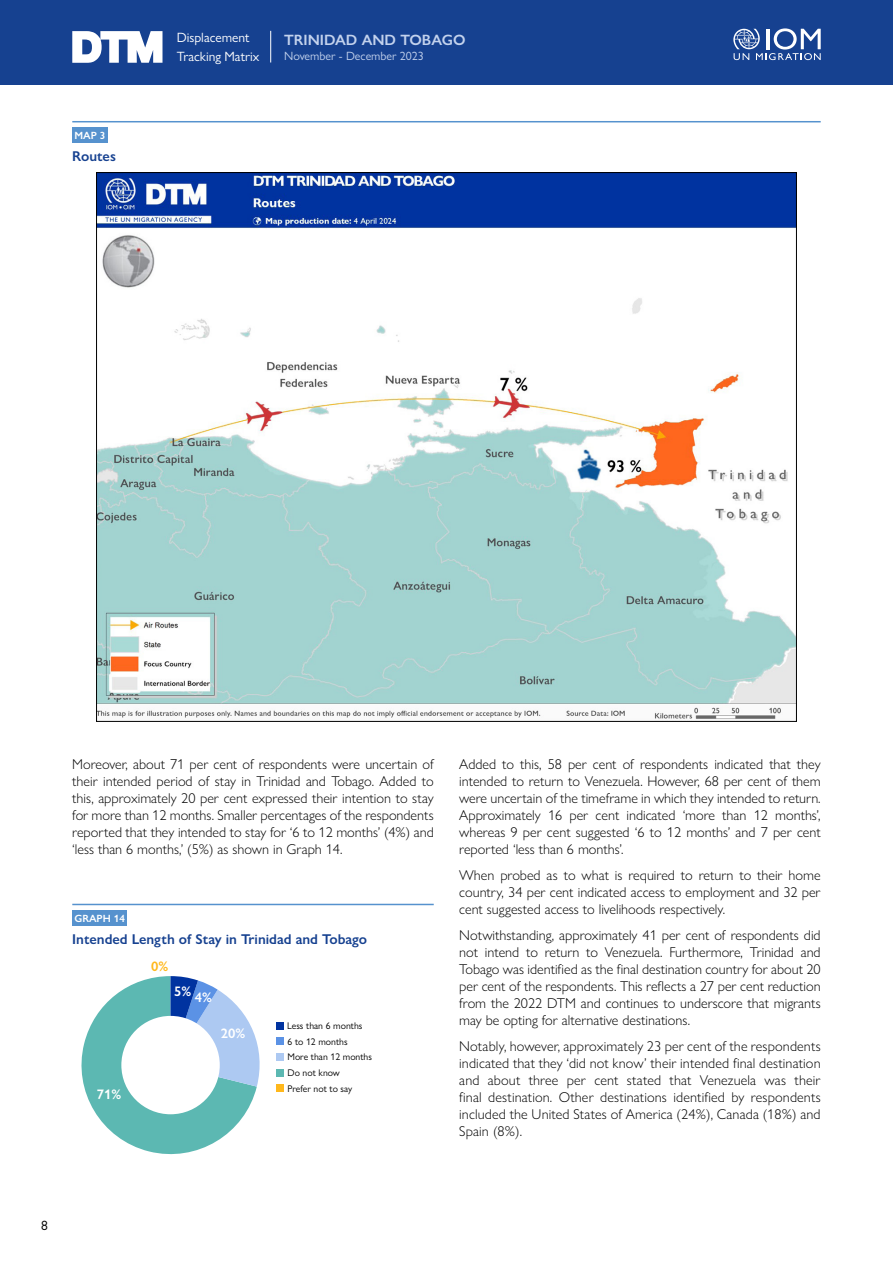
<style>
.page{position:relative;width:893px;height:1263px;background:#fff}
.page>*{position:absolute;margin:0;border:0;box-sizing:border-box;transform-origin:0 0}
.t1{font:600 15px "Gill Sans Nova";color:#c3d2ed}
.t2{font:300 14.25px/17.1px "Gill Sans Nova";color:#000;text-align:justify}
.t3{font:600 14.25px "Gill Sans Nova";color:#164190}
.t4{font:600 13.8px "Gill Sans Nova";color:#fff}
.t5{font:600 13.8px "Gill Sans Nova";color:#ffb81c}
.t6{font:13.5px/18.6px "Gill Sans Nova";color:#fff}
.t7{font:13.5px "Gill Sans Nova";color:#000}
.t8{font:12px "Gill Sans Nova";color:#c3d2ed}
.t9{font:600 10.5px "Gill Sans Nova";color:#fff}
.t10{font:9.75px/15.8px "Gill Sans Nova";color:#000}
</style>
<div class="page">
<div style="left:0;top:0;width:893px;height:85px;background:#164190"></div>
<hr style="left:270px;top:31px;width:1px;height:32px;background:#fff">
<svg style="left:72px;top:31px;width:90px;height:32px"></svg>
<svg style="left:733px;top:28px;width:88px;height:32px"></svg>
<div style="left:72px;top:128px;width:35px;height:15px;background:#5692ce"></div>
<hr style="left:72px;top:121px;width:749px;height:1px;background:#5692ce">
<img style="left:98px;top:174px;width:697px;height:546px">
<div style="left:72px;top:910px;width:55px;height:16px;background:#5692ce"></div>
<hr style="left:72px;top:904px;width:362px;height:1px;background:#5692ce">
<svg style="left:81px;top:976px;width:179px;height:179px"></svg>
<div style="left:121px;top:1016px;width:99px;height:98px;background:#fff;border-radius:50%"></div>
<div style="left:276px;top:1053px;width:7px;height:7px;background:#adc9f2"></div>
<div style="left:276px;top:1069px;width:7px;height:7px;background:#5cb8b2"></div>
<div style="left:276px;top:1085px;width:7px;height:7px;background:#ffb81c"></div>
<div style="left:276px;top:1037px;width:7px;height:8px;background:#5b92e5"></div>
<div style="left:276px;top:1022px;width:7px;height:7px;background:#0033a0"></div>
<p class="t9" style="left:74px;top:129px;width:32px">MAP 3</p>
<p class="t3" style="left:72px;top:147px;width:45px">Routes</p>
<p class="t6" style="left:177px;top:28px;width:84px">Displacement<br>Tracking Matrix</p>
<p class="t1" style="left:284px;top:31px;width:183px">TRINIDAD AND TOBAGO</p>
<p class="t8" style="left:284px;top:48px;width:141px">November - December 2023</p>
<p class="t2" style="left:72px;top:755px;width:363px">Moreover, about 71 per cent of respondents were uncertain of their intended period of stay in Trinidad and Tobago. Added to this, approximately 20 per cent expressed their intention to stay for more than 12 months. Smaller percentages of the respondents reported that they intended to stay for ‘6 to 12 months’ (4%) and ‘less than 6 months,’ (5%) as shown in Graph 14.</p>
<p class="t9" style="left:74px;top:912px;width:52px">GRAPH 14</p>
<p class="t3" style="left:72px;top:930px;width:296px">Intended Length of Stay in Trinidad and Tobago</p>
<p class="t5" style="left:151px;top:957px;width:19px">0%</p>
<p class="t4" style="left:97px;top:1086px;width:26px">71%</p>
<p class="t4" style="left:174px;top:985px;width:39px">5% 4%</p>
<p class="t4" style="left:221px;top:1025px;width:26px">20%</p>
<p class="t10" style="left:287px;top:1017px;width:86px">Less than 6 months<br>6 to 12 months<br>More than 12 months<br>Do not know<br>Prefer not to say</p>
<p class="t2" style="left:459px;top:755px;width:363px">Added to this, 58 per cent of respondents indicated that they intended to return to Venezuela. However, 68 per cent of them were uncertain of the timeframe in which they intended to return.<br>Approximately 16 per cent indicated ‘more than 12 months’, whereas 9 per cent suggested ‘6 to 12 months’ and 7 per cent reported ‘less than 6 months’.</p>
<p class="t2" style="left:459px;top:866px;width:363px">When probed as to what is required to return to their home country, 34 per cent indicated access to employment and 32 per cent suggested access to livelihoods respectively.</p>
<p class="t2" style="left:459px;top:926px;width:363px">Notwithstanding, approximately 41 per cent of respondents did not intend to return to Venezuela. Furthermore, Trinidad and Tobago was identified as the final destination country for about 20 per cent of the respondents. This reflects a 27 per cent reduction from the 2022 DTM and continues to underscore that migrants may be opting for alternative destinations.</p>
<p class="t2" style="left:459px;top:1037px;width:363px">Notably, however, approximately 23 per cent of the respondents indicated that they ‘did not know’ their intended final destination and about three per cent stated that Venezuela was their final destination. Other destinations identified by respondents included the United States of America (24%), Canada (18%) and Spain (8%).</p>
<p class="t7" style="left:41px;top:1217px;width:8px">8</p>
</div>
